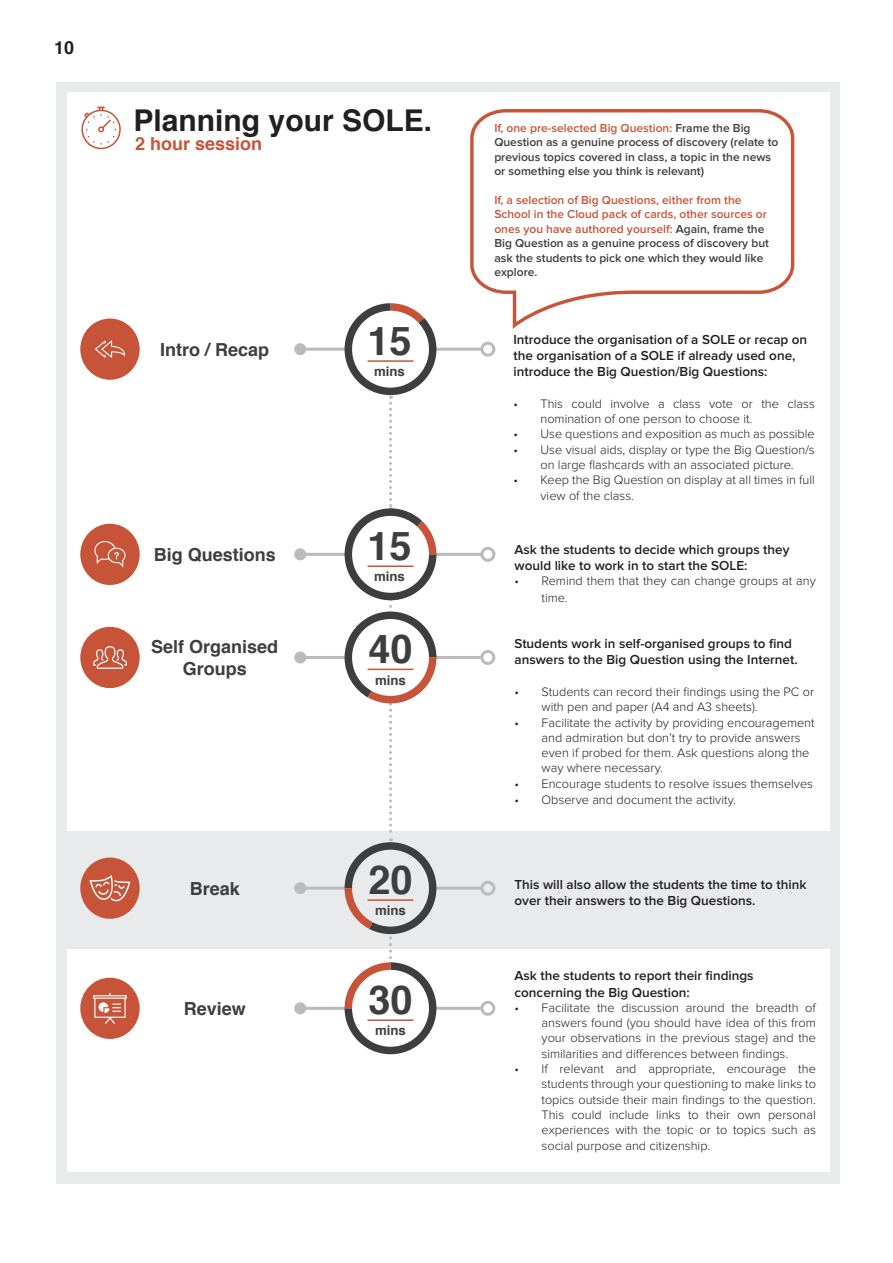
<style>
.page{position:relative;width:893px;height:1263px;background:#fff}
.page>*{position:absolute;margin:0;border:0;box-sizing:border-box;transform-origin:0 0}
.t1{font:700 39.75px "Helvetica";color:#3e3e3f}
.t2{font:700 30px "Helvetica";color:#231f20}
.t3{font:700 18px/21.6px "Helvetica";color:#3e3e3f;text-align:center}
.t4{font:700 18px "Helvetica";color:#c75439}
.t5{font:700 18px "Helvetica";color:#231f20}
.t6{font:600 13.5px/16.2px "Proxima Nova";color:#231f20}
.t7{font:700 13.2px "Helvetica";color:#3e3e3f}
.t8{font:300 12.75px/15.3px "Proxima Nova";color:#231f20}
.t9{font:600 12px/14.4px "Proxima Nova";color:#c75439}
.t10{font:600 12px/14.4px "Proxima Nova";color:#3e3e3f}
.s1{color:#c75439}
.s2{color:#3e3e3f}
</style>
<div class="page">
<div style="left:56px;top:82px;width:784px;height:1101px;background:#e9eaeb"></div>
<div style="left:67px;top:92px;width:762px;height:739px;background:#fff"></div>
<div style="left:67px;top:949px;width:762px;height:222px;background:#fff"></div>
<svg style="left:81px;top:107px;width:40px;height:42px"></svg>
<hr style="left:300px;top:553px;width:48px;height:3px;background:#babbbe">
<div style="left:294px;top:548px;width:12px;height:12px;background:#babbbe;border-radius:50%"></div>
<hr style="left:300px;top:656px;width:48px;height:3px;background:#babbbe">
<div style="left:294px;top:651px;width:12px;height:12px;background:#babbbe;border-radius:50%"></div>
<hr style="left:300px;top:887px;width:48px;height:3px;background:#babbbe">
<div style="left:294px;top:882px;width:12px;height:12px;background:#babbbe;border-radius:50%"></div>
<hr style="left:300px;top:1007px;width:48px;height:3px;background:#babbbe">
<div style="left:294px;top:1002px;width:12px;height:12px;background:#babbbe;border-radius:50%"></div>
<hr style="left:433px;top:553px;width:49px;height:3px;background:#babbbe">
<div style="left:480px;top:547px;width:15px;height:15px;border:3px solid #babbbe;border-radius:50%"></div>
<hr style="left:433px;top:656px;width:49px;height:3px;background:#babbbe">
<div style="left:480px;top:650px;width:15px;height:15px;border:3px solid #babbbe;border-radius:50%"></div>
<hr style="left:433px;top:887px;width:49px;height:3px;background:#babbbe">
<div style="left:480px;top:881px;width:15px;height:15px;border:3px solid #babbbe;border-radius:50%"></div>
<hr style="left:433px;top:1007px;width:49px;height:3px;background:#babbbe">
<div style="left:480px;top:1001px;width:15px;height:15px;border:3px solid #babbbe;border-radius:50%"></div>
<hr style="left:433px;top:348px;width:49px;height:3px;background:#babbbe">
<div style="left:480px;top:342px;width:15px;height:15px;border:3px solid #babbbe;border-radius:50%"></div>
<div style="left:80px;top:978px;width:60px;height:61px;background:#c75439;border-radius:50%"></div>
<svg style="left:93px;top:993px;width:34px;height:31px"></svg>
<div style="left:80px;top:857px;width:60px;height:62px;background:#c75439;border-radius:50%"></div>
<svg style="left:90px;top:875px;width:40px;height:26px"></svg>
<div style="left:80px;top:627px;width:60px;height:61px;background:#c75439;border-radius:50%"></div>
<svg style="left:93px;top:646px;width:34px;height:23px"></svg>
<div style="left:80px;top:524px;width:60px;height:61px;background:#c75439;border-radius:50%"></div>
<hr style="left:300px;top:348px;width:48px;height:3px;background:#babbbe">
<div style="left:294px;top:343px;width:12px;height:12px;background:#babbbe;border-radius:50%"></div>
<div style="left:80px;top:318px;width:60px;height:62px;background:#c75439;border-radius:50%"></div>
<svg style="left:341px;top:303px;width:99px;height:752px"></svg>
<svg style="left:95px;top:341px;width:30px;height:17px"></svg>
<svg style="left:470px;top:109px;width:325px;height:220px"></svg>
<svg style="left:94px;top:541px;width:32px;height:27px"></svg>
<h3 class="t5" style="left:54px;top:33px;width:22px">10</h3>
<h2 class="t2" style="left:134px;top:97px;width:300px">Planning your SOLE.</h2>
<h3 class="t4" style="left:135px;top:129px;width:129px">2 hour session</h3>
<p class="t10" style="left:494px;top:121px;width:286px"><span class="s1">If, one pre-selected Big Question:</span> Frame the Big Question as a genuine process of discovery (relate to previous topics covered in class, a topic in the news or something else you think is relevant)</p>
<p class="t9" style="left:494px;top:193px;width:276px">If, a selection of Big Questions, either from the School in the Cloud pack of cards, other sources or ones you have authored yourself: <span class="s2">Again, frame the Big Question as a genuine process of discovery but ask the students to pick one which they would like explore.</span></p>
<h1 class="t1" style="left:367px;top:309px;width:46px">15</h1>
<p class="t7" style="left:374px;top:361px;width:32px">mins</p>
<h3 class="t3" style="left:160px;top:339px;width:111px">Intro / Recap</h3>
<p class="t6" style="left:513px;top:331px;width:295px">Introduce the organisation of a SOLE or recap on the organisation of a SOLE if already used one, introduce the Big Question/Big Questions:</p>
<p class="t8" style="left:540px;top:396px;width:276px;text-indent:-27px">• This could involve a class vote or the class nomination of one person to choose it.</p>
<p class="t8" style="left:513px;top:427px;width:303px">• Use questions and exposition as much as possible</p>
<p class="t8" style="left:513px;top:442px;width:303px;text-align:center">• Use visual aids, display or type the Big Question/s on large flashcards with an associated picture.</p>
<p class="t8" style="left:540px;top:472px;width:276px;text-indent:-27px">• Keep the Big Question on display at all times in full view of the class.</p>
<h1 class="t1" style="left:367px;top:514px;width:46px">15</h1>
<p class="t7" style="left:374px;top:566px;width:32px">mins</p>
<h3 class="t3" style="left:154px;top:544px;width:124px">Big Questions</h3>
<p class="t6" style="left:514px;top:541px;width:276px">Ask the students to decide which groups they would like to work in to start the SOLE:</p>
<p class="t8" style="left:541px;top:573px;width:276px;line-height:16.2px;text-indent:-27px">• Remind them that they can change groups at any time.</p>
<h1 class="t1" style="left:368px;top:617px;width:46px">40</h1>
<p class="t7" style="left:375px;top:669px;width:32px">mins</p>
<h3 class="t3" style="left:151px;top:636px;width:129px">Self Organised<br>Groups</h3>
<p class="t6" style="left:514px;top:636px;width:285px">Students work in self-organised groups to find answers to the Big Question using the Internet.</p>
<p class="t8" style="left:541px;top:684px;width:274px;text-indent:-27px">• Students can record their findings using the PC or with pen and paper (A4 and A3 sheets).</p>
<p class="t8" style="left:541px;top:715px;width:275px;text-indent:-27px">• Facilitate the activity by providing encouragement and admiration but don’t try to provide answers even if probed for them. Ask questions along the way where necessary.</p>
<p class="t8" style="left:514px;top:776px;width:300px">• Encourage students to resolve issues themselves</p>
<p class="t8" style="left:514px;top:792px;width:223px">• Observe and document the activity.</p>
<h1 class="t1" style="left:368px;top:848px;width:46px">20</h1>
<p class="t7" style="left:375px;top:900px;width:32px">mins</p>
<h3 class="t3" style="left:190px;top:878px;width:52px">Break</h3>
<p class="t6" style="left:514px;top:877px;width:293px">This will also allow the students the time to think over their answers to the Big Questions.</p>
<h3 class="t3" style="left:184px;top:998px;width:64px">Review</h3>
<h1 class="t1" style="left:368px;top:968px;width:46px">30</h1>
<p class="t7" style="left:375px;top:1020px;width:32px">mins</p>
<p class="t6" style="left:514px;top:968px;width:241px">Ask the students to report their findings concerning the Big Question:</p>
<p class="t8" style="left:541px;top:1000px;width:276px;text-align:justify;text-indent:-27px">• Facilitate the discussion around the breadth of answers found (you should have idea of this from your observations in the previous stage) and the similarities and differences between findings.</p>
<p class="t8" style="left:541px;top:1061px;width:276px;text-align:justify;text-indent:-27px">• If relevant and appropriate, encourage the students through your questioning to make links to topics outside their main findings to the question.<br>This could include links to their own personal experiences with the topic or to topics such as social purpose and citizenship.</p>
</div>
